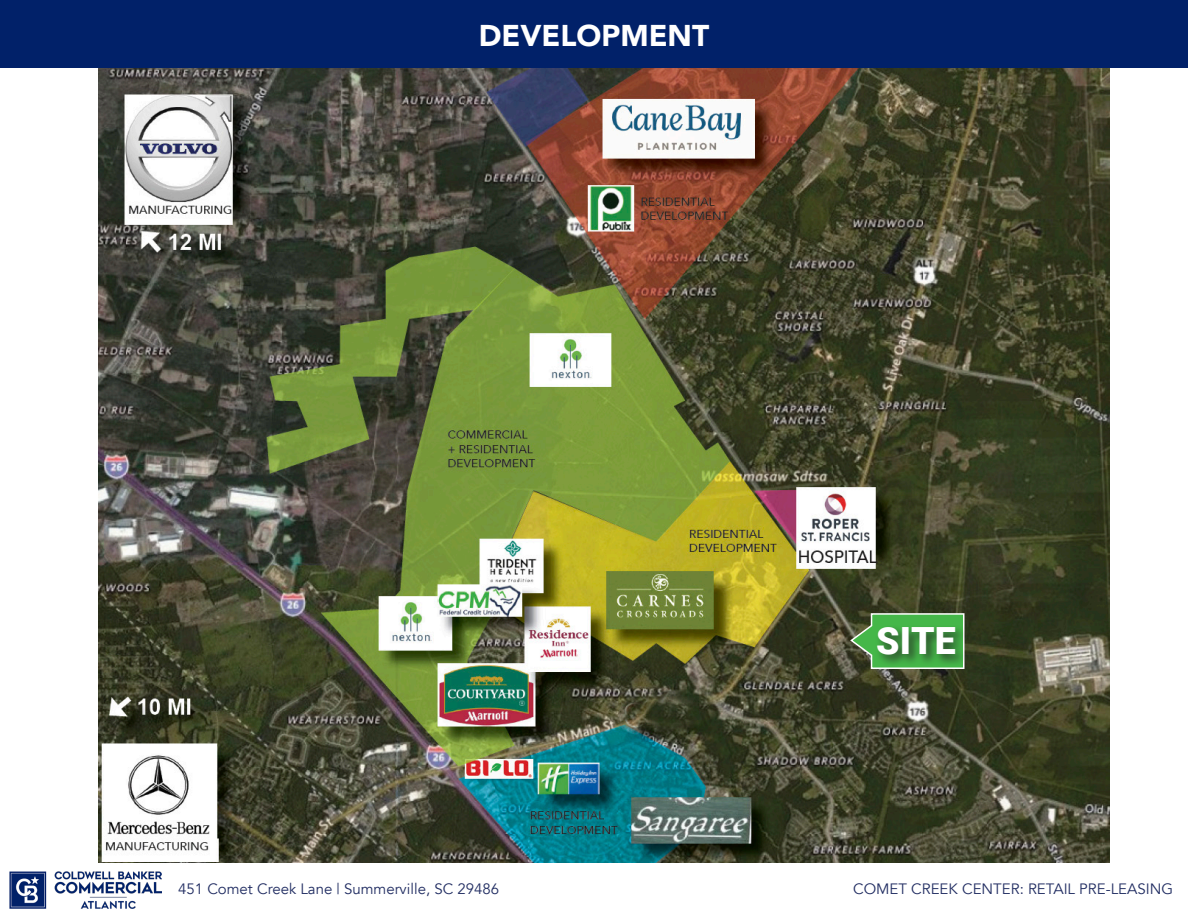
<style>
.page{position:relative;width:1188px;height:918px;background:#fff}
.page>*{position:absolute;margin:0;border:0;box-sizing:border-box;transform-origin:0 0}
.t1{font:900 37.5px "Roboto";color:#fff}
.t2{font:900 30px "Avenir";color:#fff}
.t3{font:900 19.5px "Avenir";color:#fff}
.t4{font:15px "Avenir";color:#212d62}
</style>
<div class="page">
<img style="left:10px;top:871px;width:151px;height:38px">
<img style="left:98px;top:67px;width:1011px;height:795px">
<div style="left:0;top:0;width:1188px;height:67px;background:#012169"></div>
<svg style="left:849px;top:612px;width:116px;height:58px;background:#5c8f54"></svg>
<div style="left:874px;top:624px;width:93px;height:44px;background:#231f20;opacity:.75"></div>
<p class="t2" style="left:479px;top:10px;width:232px">DEVELOPMENT</p>
<p class="t1" style="left:876px;top:615px;width:81px">SITE</p>
<p class="t3" style="left:868px;top:623px;width:42px">SITE</p>
<p class="t4" style="left:178px;top:880px;width:322px">451 Comet Creek Lane | Summerville, SC 29486</p>
<p class="t4" style="left:853px;top:880px;width:321px">COMET CREEK CENTER: RETAIL PRE-LEASING</p>
</div>
